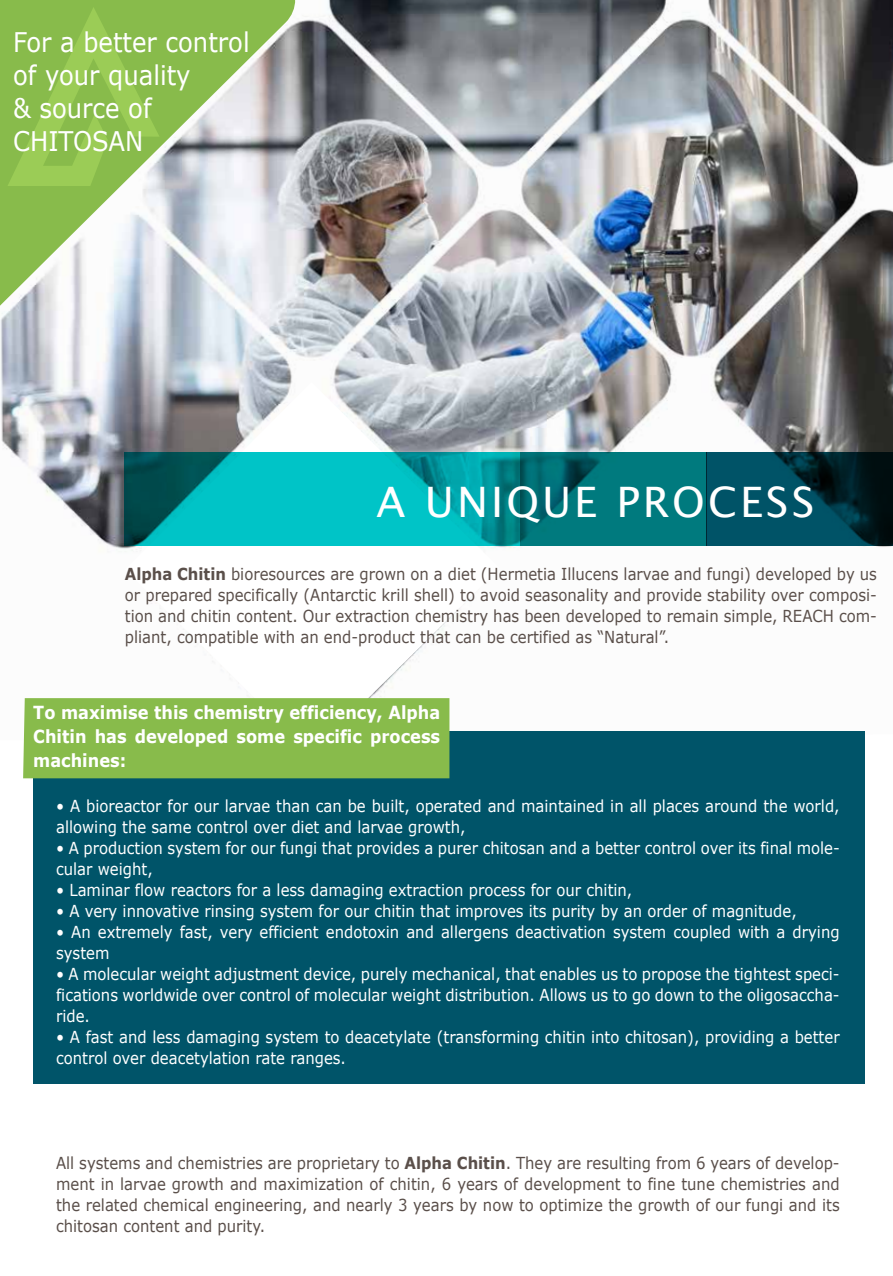
<style>
.page{position:relative;width:893px;height:1276px;background:#fff}
.page>*{position:absolute;margin:0;border:0;box-sizing:border-box;transform-origin:0 0}
.t1{font:42px "Lucida Grande";letter-spacing:.075em;color:#fff}
.t2{font:27px/33px "Verdana";color:#fff;scale:.9 1}
.t3{font:700 18px/24px "Verdana";color:#fff;text-align:justify;scale:.9 1}
.t4{font:16.5px/21px "Verdana";color:#fff;scale:.9 1}
.t5{font:16.5px/21px "Verdana";color:#5a4f4a;text-align:justify;scale:.9 1}
.s1{font-weight:700}
</style>
<div class="page">
<img style="left:0;top:0;width:893px;height:549px">
<svg style="left:0;top:0;width:298px;height:340px"></svg>
<svg style="left:7px;top:7px;width:153px;height:179px;background:#90c153"></svg>
<div style="left:33px;top:731px;width:832px;height:353px;background:#005469"></div>
<svg style="left:125px;top:382px;width:375px;height:372px"></svg>
<svg style="left:125px;top:453px;width:395px;height:93px;background:#00a7ab"></svg>
<div style="left:520px;top:453px;width:187px;height:93px;background:#007c80"></div>
<svg style="left:707px;top:453px;width:186px;height:93px;background:#003d4c"></svg>
<div style="left:23px;top:698px;width:426px;height:80px;background:#88bb4b"></div>
<h2 class="t2" style="left:13px;top:26px;width:264px">For a better control of your quality<br>&amp; source of<br>CHITOSAN</h2>
<h1 class="t1" style="left:376px;top:478px;width:439px">A UNIQUE PROCESS</h1>
<p class="t5" style="left:125px;top:564px;width:837px"><span class="s1">Alpha Chitin</span> bioresources are grown on a diet (Hermetia Illucens larvae and fungi) developed by us or prepared specifically (Antarctic krill shell) to avoid seasonality and provide stability over composi&shy;tion and chitin content. Our extraction chemistry has been developed to remain simple, REACH com&shy;pliant, compatible with an end-product that can be certified as “Natural”.</p>
<p class="t3" style="left:33px;top:700px;width:454px">To maximise this chemistry efficiency, Alpha Chitin has developed some specific process machines:</p>
<p class="t4" style="left:56px;top:796px;width:872px">• A bioreactor for our larvae than can be built, operated and maintained in all places around the world, allowing the same control over diet and larvae growth,</p>
<p class="t4" style="left:56px;top:838px;width:872px">• A production system for our fungi that provides a purer chitosan and a better control over its final mole&shy;cular weight,</p>
<p class="t4" style="left:56px;top:880px;width:642px">• Laminar flow reactors for a less damaging extraction process for our chitin,</p>
<p class="t4" style="left:56px;top:901px;width:824px">• A very innovative rinsing system for our chitin that improves its purity by an order of magnitude,</p>
<p class="t4" style="left:56px;top:922px;width:872px">• An extremely fast, very efficient endotoxin and allergens deactivation system coupled with a drying system</p>
<p class="t4" style="left:56px;top:964px;width:872px;text-align:justify">• A molecular weight adjustment device, purely mechanical, that enables us to propose the tightest speci&shy;fications worldwide over control of molecular weight distribution. Allows us to go down to the oligosaccha&shy;ride.</p>
<p class="t4" style="left:56px;top:1027px;width:872px">• A fast and less damaging system to deacetylate (transforming chitin into chitosan), providing a better control over deacetylation rate ranges.</p>
<p class="t5" style="left:56px;top:1153px;width:872px">All systems and chemistries are proprietary to <span class="s1">Alpha Chitin</span>. They are resulting from 6 years of develop&shy;ment in larvae growth and maximization of chitin, 6 years of development to fine tune chemistries and the related chemical engineering, and nearly 3 years by now to optimize the growth of our fungi and its chitosan content and purity.</p>
</div>
